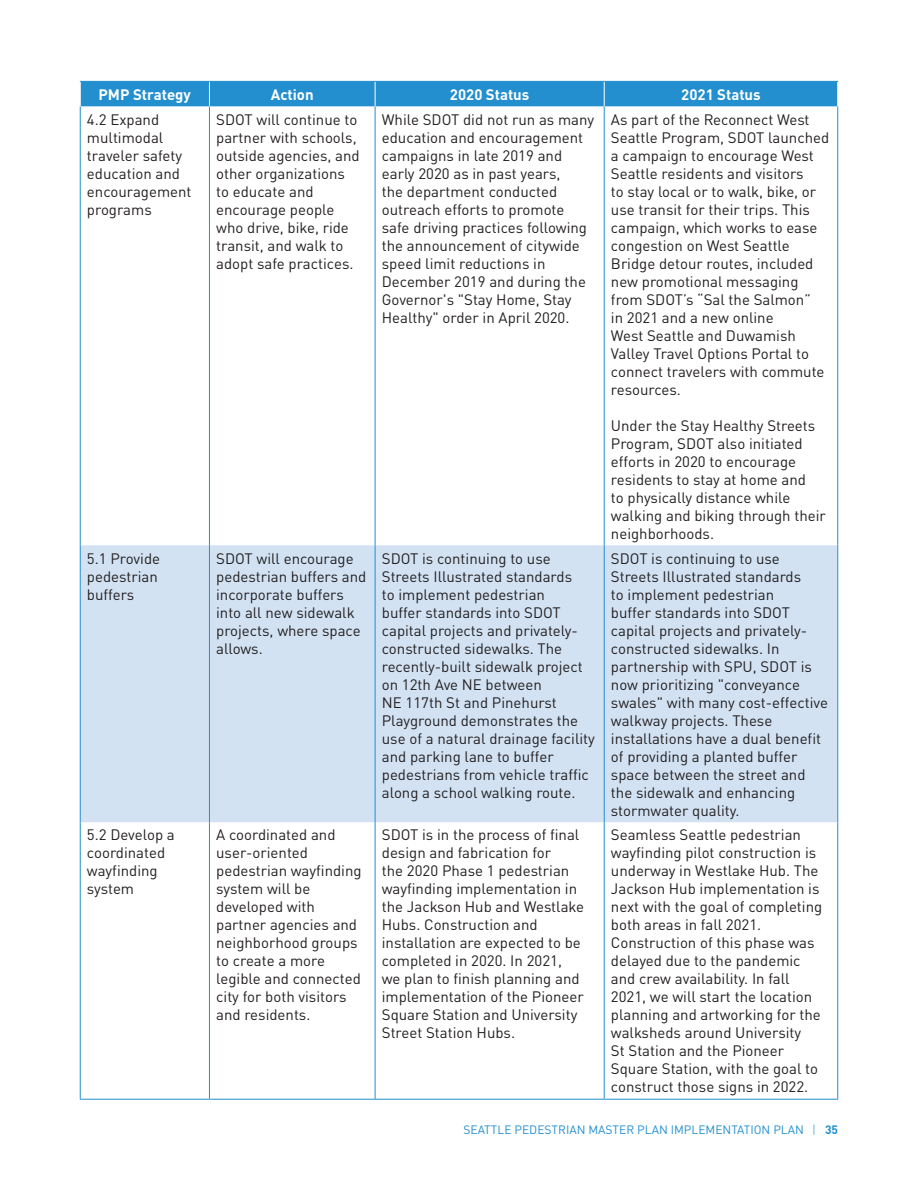
<style>
.page{position:relative;width:918px;height:1188px;background:#fff}
.page>*{position:absolute;margin:0;border:0;box-sizing:border-box;transform-origin:0 0}
.TBL{font:15px/18px "DIN Pro";color:#231f20}
.TBL-2{font:700 15px "DIN Pro";color:#fff}
.t1{font:12px "DIN Pro";color:#238fcf}
.s1{font-weight:300}
.s2{font-weight:700}
</style>
<div class="page">
<div style="left:81px;top:545px;width:756px;height:277px;background:#d2e2f3"></div>
<hr style="left:80px;top:545px;width:1px;height:277px;background:#238fcf">
<hr style="left:209px;top:545px;width:1px;height:277px;background:#238fcf">
<hr style="left:375px;top:545px;width:1px;height:277px;background:#238fcf">
<hr style="left:604px;top:545px;width:1px;height:277px;background:#238fcf">
<hr style="left:837px;top:545px;width:1px;height:277px;background:#238fcf">
<hr style="left:80px;top:106px;width:1px;height:439px;background:#238fcf">
<hr style="left:209px;top:106px;width:1px;height:439px;background:#238fcf">
<hr style="left:375px;top:106px;width:1px;height:439px;background:#238fcf">
<hr style="left:604px;top:106px;width:1px;height:439px;background:#238fcf">
<hr style="left:837px;top:106px;width:1px;height:439px;background:#238fcf">
<div style="left:80px;top:82px;width:758px;height:24px;background:#238fcf"></div>
<hr style="left:80px;top:822px;width:1px;height:277px;background:#238fcf">
<hr style="left:209px;top:822px;width:1px;height:277px;background:#238fcf">
<hr style="left:375px;top:822px;width:1px;height:277px;background:#238fcf">
<hr style="left:604px;top:822px;width:1px;height:277px;background:#238fcf">
<hr style="left:837px;top:822px;width:1px;height:277px;background:#238fcf">
<hr style="left:80px;top:1099px;width:129px;height:1px;background:#238fcf">
<hr style="left:209px;top:1099px;width:166px;height:1px;background:#238fcf">
<hr style="left:375px;top:1099px;width:229px;height:1px;background:#238fcf">
<hr style="left:604px;top:1099px;width:234px;height:1px;background:#238fcf">
<hr style="left:80px;top:81px;width:129px;height:1px;background:#238fcf">
<hr style="left:209px;top:81px;width:166px;height:1px;background:#238fcf">
<hr style="left:375px;top:81px;width:229px;height:1px;background:#238fcf">
<hr style="left:604px;top:81px;width:234px;height:1px;background:#238fcf">
<p class="TBL-2" style="left:99px;top:82px;width:94px">PMP Strategy</p>
<p class="TBL-2" style="left:271px;top:82px;width:44px">Action</p>
<p class="TBL-2" style="left:450px;top:82px;width:81px">2020 Status</p>
<p class="TBL-2" style="left:681px;top:82px;width:81px">2021 Status</p>
<p class="TBL" style="left:87px;top:109px;width:106px">4.2 Expand multimodal traveler safety education and encouragement programs</p>
<p class="TBL" style="left:216px;top:109px;width:145px">SDOT will continue to partner with schools, outside agencies, and other organizations to educate and encourage people who drive, bike, ride transit, and walk to adopt safe practices.</p>
<p class="TBL" style="left:382px;top:109px;width:214px">While SDOT did not run as many education and encouragement campaigns in late 2019 and early 2020 as in past years,<br>the department conducted outreach efforts to promote safe driving practices following the announcement of citywide speed limit reductions in<br>December 2019 and during the<br>Governor's "Stay Home, Stay<br>Healthy" order in April 2020.</p>
<p class="TBL" style="left:611px;top:109px;width:220px">As part of the Reconnect West<br>Seattle Program, SDOT launched a campaign to encourage West<br>Seattle residents and visitors<br>to stay local or to walk, bike, or use transit for their trips. This campaign, which works to ease congestion on West Seattle<br>Bridge detour routes, included new promotional messaging from SDOT’s “Sal the Salmon”<br>in 2021 and a new online<br>West Seattle and Duwamish<br>Valley Travel Options Portal to connect travelers with commute resources.</p>
<p class="TBL" style="left:611px;top:415px;width:216px">Under the Stay Healthy Streets<br>Program, SDOT also initiated efforts in 2020 to encourage residents to stay at home and<br>to physically distance while walking and biking through their neighborhoods.</p>
<p class="TBL" style="left:87px;top:548px;width:75px">5.1 Provide pedestrian buffers</p>
<p class="TBL" style="left:216px;top:548px;width:152px">SDOT will encourage pedestrian buffers and incorporate buffers into all new sidewalk projects, where space allows.</p>
<p class="TBL" style="left:382px;top:548px;width:215px">SDOT is continuing to use<br>Streets Illustrated standards<br>to implement pedestrian<br>buffer standards into SDOT capital projects and privately&shy;constructed sidewalks. The recently-built sidewalk project on 12th Ave NE between<br>NE 117th St and Pinehurst<br>Playground demonstrates the use of a natural drainage facility and parking lane to buffer pedestrians from vehicle traffic along a school walking route.</p>
<p class="TBL" style="left:611px;top:548px;width:219px">SDOT is continuing to use<br>Streets Illustrated standards<br>to implement pedestrian<br>buffer standards into SDOT capital projects and privately&shy;constructed sidewalks. In partnership with SPU, SDOT is now prioritizing "conveyance swales" with many cost-effective walkway projects. These installations have a dual benefit of providing a planted buffer space between the street and the sidewalk and enhancing stormwater quality.</p>
<p class="TBL" style="left:87px;top:825px;width:89px">5.2 Develop a coordinated wayfinding system</p>
<p class="TBL" style="left:216px;top:825px;width:147px">A coordinated and user-oriented pedestrian wayfinding system will be developed with partner agencies and neighborhood groups to create a more legible and connected city for both visitors and residents.</p>
<p class="TBL" style="left:382px;top:825px;width:204px">SDOT is in the process of final design and fabrication for<br>the 2020 Phase 1 pedestrian wayfinding implementation in the Jackson Hub and Westlake<br>Hubs. Construction and installation are expected to be completed in 2020. In 2021, we plan to finish planning and implementation of the Pioneer<br>Square Station and University<br>Street Station Hubs.</p>
<p class="TBL" style="left:611px;top:825px;width:213px">Seamless Seattle pedestrian wayfinding pilot construction is underway in Westlake Hub. The<br>Jackson Hub implementation is next with the goal of completing both areas in fall 2021.<br>Construction of this phase was delayed due to the pandemic and crew availability. In fall<br>2021, we will start the location planning and artworking for the walksheds around University<br>St Station and the Pioneer<br>Square Station, with the goal to construct those signs in 2022.</p>
<p class="t1" style="left:463px;top:1120px;width:376px">SEATTLE PEDESTRIAN MASTER PLAN IMPLEMENTATION PLAN <span class="s1">|</span> <span class="s2">35</span></p>
</div>
